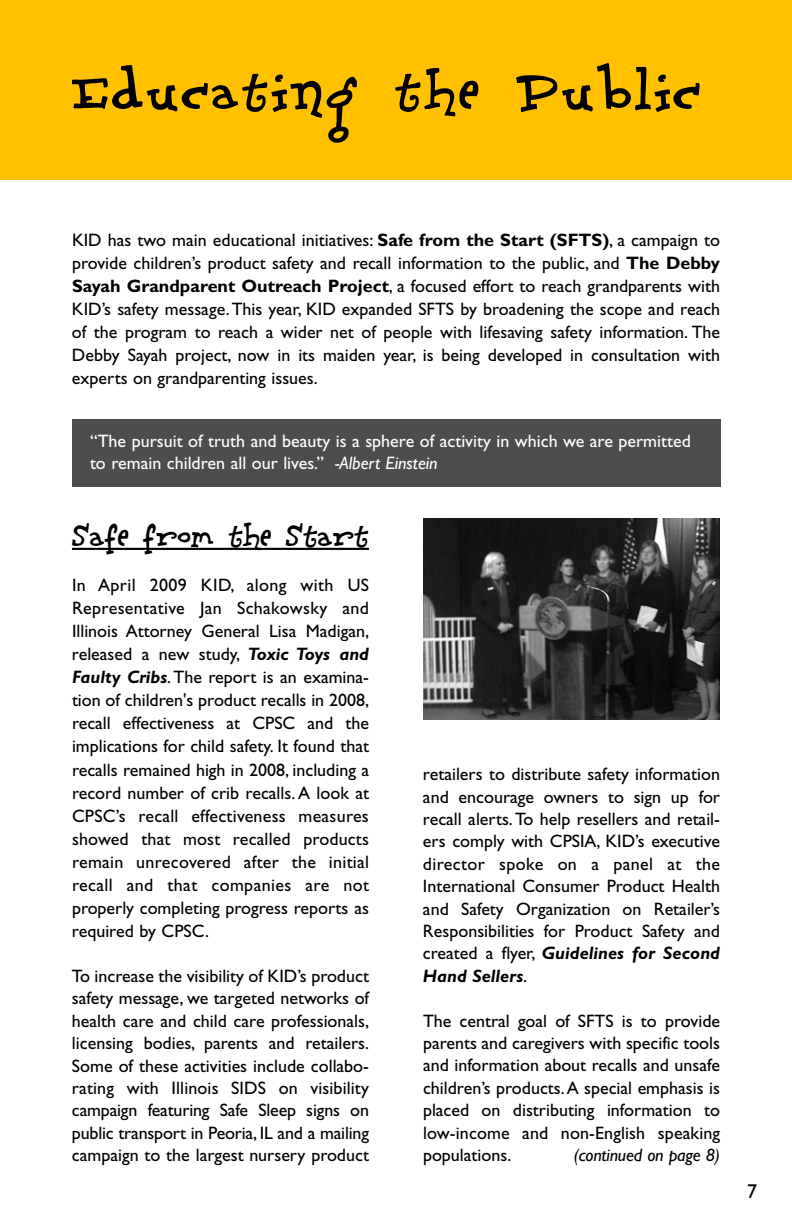
<style>
.page{position:relative;width:792px;height:1224px;background:#fff}
.page>*{position:absolute;margin:0;border:0;box-sizing:border-box;transform-origin:0 0}
.t1{font:56px "Scrubadoo";letter-spacing:.045em;color:#000;scale:1.05 1}
.t2{font:32px "Scrubadoo";color:#000}
.t3{font:20px "Gill Sans";color:#000}
.t4{font:18px/22.4px "Gill Sans";color:#000;text-align:justify}
.t5{font:18px/21.6px "Gill Sans";color:#fff}
.t6{font:italic 18px "Gill Sans";letter-spacing:-.01em;color:#000}
.s1{font-weight:700}
.s2{font-style:italic}
.s3{font-weight:700;font-style:italic}
</style>
<div class="page">
<div style="left:0;top:0;width:792px;height:180px;background:#ffc100"></div>
<div style="left:72px;top:419px;width:649px;height:67px;background:#4d4d4d"></div>
<hr style="left:72px;top:548px;width:297px;height:2px;background:#000">
<img style="left:423px;top:518px;width:297px;height:202px">
<h1 class="t1" style="left:72px;top:57px;width:600px">Educating the Public</h1>
<p class="t4" style="left:72px;top:230px;width:650px;line-height:23px">KID has two main educational initiatives: <span class="s1">Safe from the Start (SFTS)</span>, a campaign to provide children’s product safety and recall information to the public, and <span class="s1">The Debby Sayah Grandparent Outreach Project</span>, a focused effort to reach grandparents with KID’s safety message.This year, KID expanded SFTS by broadening the scope and reach of the program to reach a wider net of people with lifesaving safety information. The Debby Sayah project, now in its maiden year, is being developed in consultation with experts on grandparenting issues.</p>
<p class="t5" style="left:90px;top:432px;width:602px">“The pursuit of truth and beauty is a sphere of activity in which we are permitted to remain children all our lives.” <span class="s2">-Albert Einstein</span></p>
<h2 class="t2" style="left:72px;top:516px;width:298px">Safe from the Start</h2>
<p class="t4" style="left:72px;top:575px;width:299px;line-height:23.2px">In April 2009 KID, along with US Representative Jan Schakowsky and Illinois Attorney General Lisa Madigan, released a new study, <span class="s3">Toxic Toys and Faulty Cribs</span>.The report is an examina&shy;tion of children's product recalls in 2008, recall effectiveness at CPSC and the implications for child safety. It found that recalls remained high in 2008, including a record number of crib recalls. A look at CPSC’s recall effectiveness measures showed that most recalled products remain unrecovered after the initial recall and that companies are not properly completing progress reports as required by CPSC.</p>
<p class="t4" style="left:72px;top:966px;width:299px">To increase the visibility of KID’s product safety message, we targeted networks of health care and child care professionals, licensing bodies, parents and retailers.<br>Some of these activities include collabo&shy;rating with Illinois SIDS on visibility campaign featuring Safe Sleep signs on public transport in Peoria, IL and a mailing campaign to the largest nursery product</p>
<p class="t4" style="left:423px;top:765px;width:299px">retailers to distribute safety information and encourage owners to sign up for recall alerts.To help resellers and retail&shy;ers comply with CPSIA, KID’s executive director spoke on a panel at the International Consumer Product Health and Safety Organization on Retailer’s Responsibilities for Product Safety and created a flyer, <span class="s3">Guidelines for Second Hand Sellers</span>.</p>
<p class="t4" style="left:423px;top:1011px;width:299px">The central goal of SFTS is to provide parents and caregivers with specific tools and information about recalls and unsafe children’s products.A special emphasis is placed on distributing information to low-income and non-English speaking populations.</p>
<p class="t6" style="left:574px;top:1148px;width:148px">(continued on page 8)</p>
<p class="t3" style="left:747px;top:1184px;width:11px">7</p>
</div>
